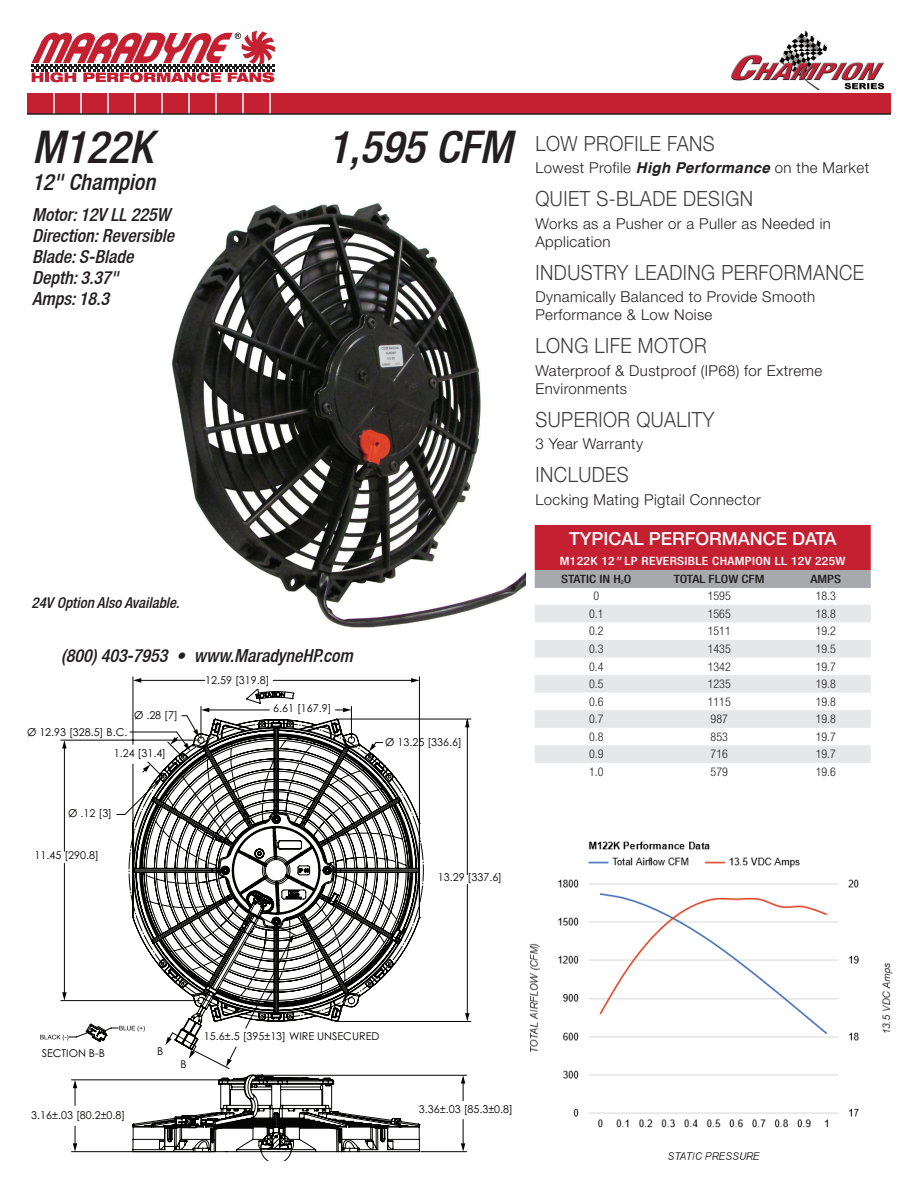
<style>
.page{position:relative;width:918px;height:1188px;background:#fff}
.page>*{position:absolute;margin:0;border:0;box-sizing:border-box;transform-origin:0 0}
.t1{font:italic 500 condensed 45px "Helvetica Neue LT";color:#231f20}
.t2{font:italic 500 condensed 22.5px "Helvetica Neue LT";color:#231f20}
.t3{font:300 21px "Helvetica Neue";letter-spacing:.025em;color:#3e3e3f;scale:.9 1}
.t4{font:italic 500 condensed 18px/21px "Helvetica Neue LT";color:#231f20}
.t5{font:500 18px "Helvetica Neue";color:#fff}
.t6{font:300 15px/18px "Helvetica Neue";letter-spacing:.025em;color:#231f20}
.t7{font:italic 500 condensed 15px "Helvetica Neue LT";color:#231f20}
.t8{font:300 condensed 12px "Helvetica Neue";color:#231f20}
.t9{font:500 condensed 11.55px/17.9px "Helvetica Neue LT Std";letter-spacing:.025em;color:#fff;scale:1.18 1}
.t10{font:500 condensed 11.55px "Helvetica Neue LT Std";color:#231f20;scale:1.18 1}
.t11{font:10.8px "Century Gothic";color:#040503}
.s1{font-family:"Helvetica";font-weight:700;font-style:italic}
.s2{font-family:"Helvetica Neue LT";font-style:italic}
.s3{color:#231f20}
</style>
<div class="page">
<svg style="left:535px;top:525px;width:336px;height:63px;background:#bc4755"></svg>
<svg style="left:535px;top:605px;width:336px;height:158px;fill:#e6e7e9"></svg>
<img style="left:172px;top:204px;width:354px;height:424px">
<img style="left:530px;top:841px;width:363px;height:319px">
<svg style="left:40px;top:1034px;width:20px;height:6px"></svg>
<svg style="left:60px;top:676px;width:407px;height:476px"></svg>
<svg style="left:165px;top:1032px;width:31px;height:27px"></svg>
<svg style="left:130px;top:719px;width:341px;height:303px"></svg>
<div style="left:27px;top:93px;width:864px;height:21px;background:#c42032"></div>
<hr style="left:53px;top:93px;width:2px;height:21px;background:#fff">
<hr style="left:80px;top:93px;width:2px;height:21px;background:#fff">
<hr style="left:107px;top:93px;width:2px;height:21px;background:#fff">
<hr style="left:134px;top:93px;width:2px;height:21px;background:#fff">
<hr style="left:161px;top:93px;width:2px;height:21px;background:#fff">
<hr style="left:188px;top:93px;width:2px;height:21px;background:#fff">
<hr style="left:215px;top:93px;width:2px;height:21px;background:#fff">
<hr style="left:242px;top:93px;width:2px;height:21px;background:#fff">
<hr style="left:269px;top:93px;width:2px;height:21px;background:#fff">
<hr style="left:27px;top:113px;width:864px;height:2px;background:#231f20">
<svg style="left:32px;top:32px;width:242px;height:50px"></svg>
<img style="left:731px;top:30px;width:154px;height:60px">
<h1 class="t1" style="left:32px;top:120px;width:122px">M122K</h1>
<h1 class="t1" style="left:327px;top:120px;width:186px">1,595 CFM</h1>
<h2 class="t2" style="left:32px;top:168px;width:125px">12" Champion</h2>
<p class="t4" style="left:32px;top:204px;width:144px">Motor: 12V LL 225W<br>Direction: Reversible<br>Blade: S-Blade<br>Depth: 3.37"<br>Amps: 18.3</p>
<p class="t7" style="left:32px;top:594px;width:149px">24V Option Also Available.</p>
<p class="t4" style="left:61px;top:645px;width:293px">(800) 403-7953 • www.MaradyneHP.com</p>
<p class="t11" style="left:134px;top:708px;width:45px">Ø .28 [7]</p>
<p class="t11" style="left:27px;top:724px;width:102px">Ø 12.93 [328.5] B.C.</p>
<p class="t11" style="left:114px;top:745px;width:54px">1.24 [31.4]</p>
<p class="t11" style="left:68px;top:805px;width:45px">Ø .12 [3]</p>
<p class="t11" style="left:35px;top:848px;width:66px">11.45 [290.8]</p>
<p class="t11" style="left:205px;top:673px;width:66px">12.59 [319.8]</p>
<p class="t11" style="left:273px;top:701px;width:60px">6.61 [167.9]</p>
<p class="t11" style="left:385px;top:735px;width:78px">Ø 13.25 [336.6]</p>
<p class="t11" style="left:438px;top:869px;width:66px">13.29 [337.6]</p>
<h3 class="t3" style="left:536px;top:126px;width:201px">LOW PROFILE FANS</h3>
<p class="t6" style="left:536px;top:158px;width:335px">Lowest Profile <span class="s1">High Performance</span> on the Market</p>
<h3 class="t3" style="left:536px;top:182px;width:243px">QUIET S-BLADE DESIGN</h3>
<p class="t6" style="left:536px;top:214px;width:297px">Works as a Pusher or a Puller as Needed in<br>Application</p>
<h3 class="t3" style="left:536px;top:255px;width:367px">INDUSTRY LEADING PERFORMANCE</h3>
<p class="t6" style="left:536px;top:287px;width:281px">Dynamically Balanced to Provide Smooth<br>Performance &amp; Low Noise</p>
<h3 class="t3" style="left:536px;top:329px;width:192px">LONG LIFE MOTOR</h3>
<p class="t6" style="left:536px;top:361px;width:288px">Waterproof &amp; Dustproof (IP68) for Extreme<br>Environments</p>
<h3 class="t3" style="left:536px;top:402px;width:200px">SUPERIOR QUALITY</h3>
<p class="t6" style="left:536px;top:434px;width:109px">3 Year Warranty</p>
<h3 class="t3" style="left:536px;top:458px;width:105px">INCLUDES</h3>
<p class="t6" style="left:536px;top:490px;width:227px">Locking Mating Pigtail Connector</p>
<p class="t5" style="left:569px;top:524px;width:269px">TYPICAL PERFORMANCE DATA</p>
<p class="t9" style="left:560px;top:552px;width:244px">M122K 12<span class="s2">"</span> LP REVERSIBLE CHAMPION LL 12V 225W<br><span class="s3">STATIC IN H</span><sub>2</sub><span class="s3">O</span></p>
<p class="t10" style="left:674px;top:572px;width:78px">TOTAL FLOW CFM</p>
<p class="t10" style="left:810px;top:572px;width:27px">AMPS</p>
<p class="t8" style="left:593px;top:589px;width:7px">0</p>
<p class="t8" style="left:708px;top:589px;width:25px">1595</p>
<p class="t8" style="left:816px;top:589px;width:22px">18.3</p>
<p class="t8" style="left:589px;top:607px;width:16px">0.1</p>
<p class="t8" style="left:708px;top:607px;width:25px">1565</p>
<p class="t8" style="left:816px;top:607px;width:22px">18.8</p>
<p class="t8" style="left:589px;top:624px;width:16px">0.2</p>
<p class="t8" style="left:708px;top:624px;width:25px">1511</p>
<p class="t8" style="left:816px;top:624px;width:22px">19.2</p>
<p class="t8" style="left:589px;top:642px;width:16px">0.3</p>
<p class="t8" style="left:708px;top:642px;width:25px">1435</p>
<p class="t8" style="left:816px;top:642px;width:22px">19.5</p>
<p class="t8" style="left:589px;top:659px;width:16px">0.4</p>
<p class="t8" style="left:708px;top:659px;width:25px">1342</p>
<p class="t8" style="left:816px;top:659px;width:22px">19.7</p>
<p class="t8" style="left:589px;top:677px;width:16px">0.5</p>
<p class="t8" style="left:708px;top:677px;width:25px">1235</p>
<p class="t8" style="left:816px;top:677px;width:22px">19.8</p>
<p class="t8" style="left:589px;top:695px;width:16px">0.6</p>
<p class="t8" style="left:708px;top:695px;width:25px">1115</p>
<p class="t8" style="left:816px;top:695px;width:22px">19.8</p>
<p class="t8" style="left:589px;top:712px;width:16px">0.7</p>
<p class="t8" style="left:711px;top:712px;width:19px">987</p>
<p class="t8" style="left:816px;top:712px;width:22px">19.8</p>
<p class="t8" style="left:589px;top:730px;width:16px">0.8</p>
<p class="t8" style="left:711px;top:730px;width:19px">853</p>
<p class="t8" style="left:816px;top:730px;width:22px">19.7</p>
<p class="t8" style="left:589px;top:747px;width:16px">0.9</p>
<p class="t8" style="left:711px;top:747px;width:19px">716</p>
<p class="t8" style="left:816px;top:747px;width:22px">19.7</p>
<p class="t8" style="left:589px;top:765px;width:16px">1.0</p>
<p class="t8" style="left:711px;top:765px;width:19px">579</p>
<p class="t8" style="left:816px;top:765px;width:22px">19.6</p>
<p class="t11" style="left:42px;top:1046px;width:65px">SECTION B-B</p>
<p class="t11" style="left:157px;top:1043px;width:8px">B</p>
<p class="t11" style="left:31px;top:1107px;width:96px">3.16±.03 [80.2±0.8]</p>
<p class="t11" style="left:181px;top:1057px;width:8px">B</p>
<p class="t11" style="left:204px;top:1029px;width:177px">15.6±.5 [395±13] WIRE UNSECURED</p>
<p class="t11" style="left:419px;top:1102px;width:96px">3.36±.03 [85.3±0.8]</p>
</div>
